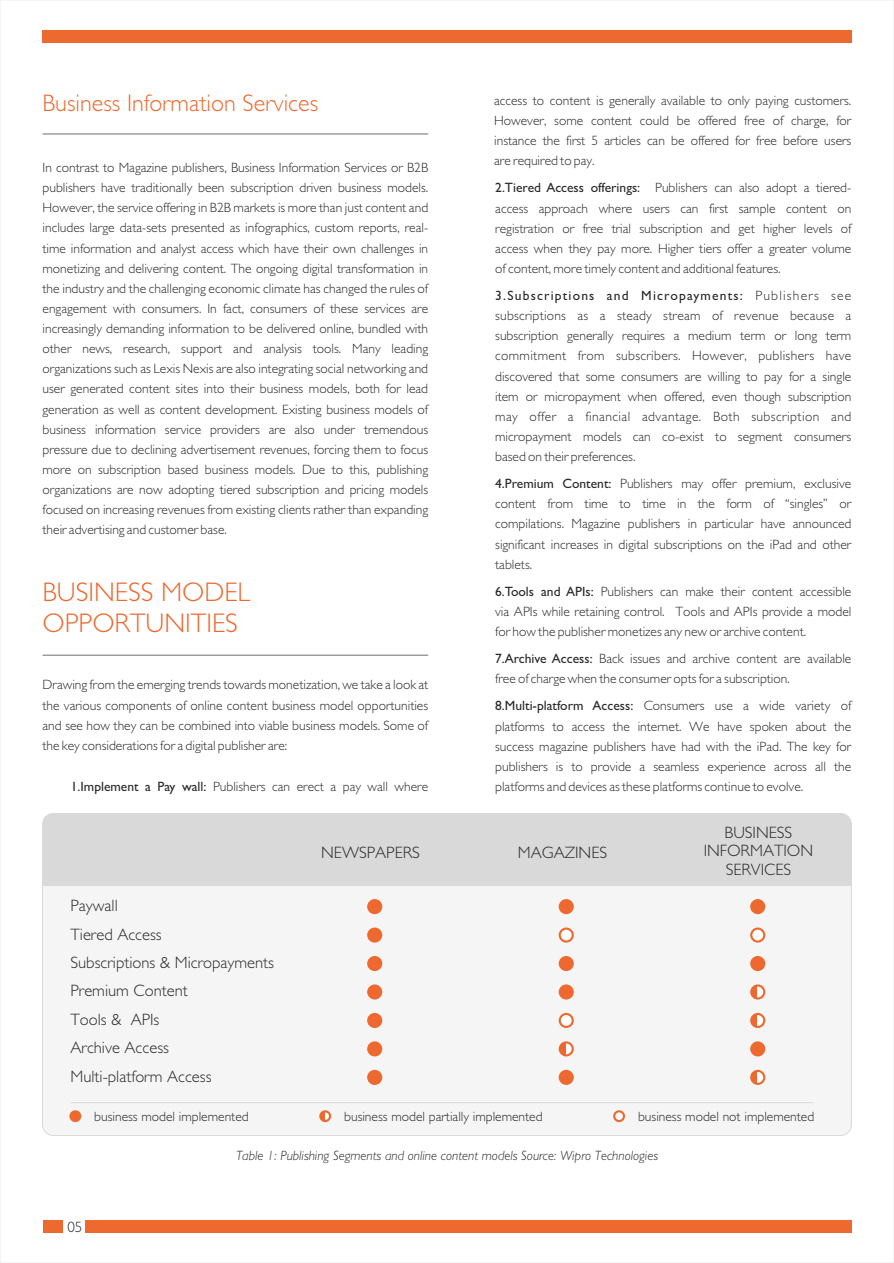
<style>
.page{position:relative;width:894px;height:1263px;background:#fff}
.page>*{position:absolute;margin:0;border:0;box-sizing:border-box;transform-origin:0 0}
.t1{font:300 27px/30.9px "Gill Sans";color:#ed6930}
.t2{font:300 24px "Gill Sans";color:#ed6930}
.t3{font:300 16.5px/28.3px "Gill Sans";color:#2b2929}
.t4{font:300 15px "Gill Sans";color:#2b2929}
.t5{font:300 13.5px/20.1px "Gill Sans";color:#2b2929;text-align:justify}
.t6{font:italic 300 13.5px "Gill Sans";color:#2b2929}
.s1{font-weight:400}
</style>
<div class="page">
<hr style="left:43px;top:133px;width:385px;height:2px;background:#9e9e9e">
<hr style="left:43px;top:654px;width:385px;height:2px;background:#9e9e9e">
<div style="left:43px;top:813px;width:808px;height:322px;background:#f5f5f5;border-radius:11px"></div>
<div style="left:43px;top:813px;width:808px;height:72px;background:#d9d9d9"></div>
<div style="left:367px;top:899px;width:15px;height:15px;background:#ed6930;border:2px solid #ed6930;border-radius:50%"></div>
<div style="left:558px;top:899px;width:15px;height:15px;background:#ed6930;border:2px solid #ed6930;border-radius:50%"></div>
<div style="left:750px;top:899px;width:15px;height:15px;background:#ed6930;border:2px solid #ed6930;border-radius:50%"></div>
<div style="left:367px;top:927px;width:15px;height:15px;background:#ed6930;border:2px solid #ed6930;border-radius:50%"></div>
<div style="left:367px;top:956px;width:15px;height:15px;background:#ed6930;border:2px solid #ed6930;border-radius:50%"></div>
<div style="left:558px;top:956px;width:15px;height:15px;background:#ed6930;border:2px solid #ed6930;border-radius:50%"></div>
<div style="left:750px;top:956px;width:15px;height:15px;background:#ed6930;border:2px solid #ed6930;border-radius:50%"></div>
<div style="left:367px;top:984px;width:15px;height:15px;background:#ed6930;border:2px solid #ed6930;border-radius:50%"></div>
<div style="left:558px;top:984px;width:15px;height:15px;background:#ed6930;border:2px solid #ed6930;border-radius:50%"></div>
<div style="left:367px;top:1013px;width:15px;height:15px;background:#ed6930;border:2px solid #ed6930;border-radius:50%"></div>
<div style="left:367px;top:1041px;width:15px;height:15px;background:#ed6930;border:2px solid #ed6930;border-radius:50%"></div>
<div style="left:750px;top:1041px;width:15px;height:15px;background:#ed6930;border:2px solid #ed6930;border-radius:50%"></div>
<div style="left:367px;top:1069px;width:15px;height:16px;background:#ed6930;border:2px solid #ed6930;border-radius:50%"></div>
<div style="left:558px;top:1069px;width:15px;height:16px;background:#ed6930;border:2px solid #ed6930;border-radius:50%"></div>
<svg style="left:558px;top:927px;width:15px;height:15px"></svg>
<div style="left:750px;top:927px;width:15px;height:15px;background:#fff;border:2px solid #ed6930;border-radius:50%"></div>
<div style="left:558px;top:1013px;width:15px;height:15px;background:#fff;border:2px solid #ed6930;border-radius:50%"></div>
<div style="left:559px;top:1042px;width:13px;height:13px;background:#ed6930;border-radius:50%"></div>
<div style="left:566px;top:1042px;width:6px;height:13px;background:#fff"></div>
<div style="left:558px;top:1041px;width:15px;height:15px;border:2px solid #ed6930;border-radius:50%"></div>
<div style="left:751px;top:1071px;width:13px;height:12px;background:#ed6930;border-radius:50%"></div>
<div style="left:757px;top:1071px;width:7px;height:12px;background:#fff"></div>
<div style="left:750px;top:1069px;width:15px;height:16px;border:2px solid #ed6930;border-radius:50%"></div>
<div style="left:751px;top:1014px;width:13px;height:13px;background:#ed6930;border-radius:50%"></div>
<div style="left:757px;top:1014px;width:7px;height:13px;background:#fff"></div>
<div style="left:750px;top:1013px;width:15px;height:15px;border:2px solid #ed6930;border-radius:50%"></div>
<div style="left:751px;top:985px;width:13px;height:13px;background:#ed6930;border-radius:50%"></div>
<div style="left:757px;top:985px;width:7px;height:13px;background:#fff"></div>
<div style="left:750px;top:984px;width:15px;height:15px;border:2px solid #ed6930;border-radius:50%"></div>
<hr style="left:70px;top:1102px;width:743px;height:1px;background:#d9d9d9">
<div style="left:69px;top:1110px;width:12px;height:12px;background:#ed6930;border:2px solid #ed6930;border-radius:50%"></div>
<div style="left:320px;top:1111px;width:10px;height:10px;background:#ed6930;border-radius:50%"></div>
<div style="left:325px;top:1111px;width:5px;height:10px;background:#fff"></div>
<div style="left:319px;top:1110px;width:12px;height:12px;border:2px solid #ed6930;border-radius:50%"></div>
<div style="left:613px;top:1110px;width:11px;height:12px;background:#fff;border:2px solid #ed6930;border-radius:50%"></div>
<div style="left:42px;top:30px;width:809px;height:13px;background:#ed6930"></div>
<div style="left:42px;top:1220px;width:809px;height:13px;background:#ed6930"></div>
<div style="left:64px;top:1216px;width:21px;height:21px;background:#fff"></div>
<h2 class="t2" style="left:43px;top:95px;width:277px">Business Information Services</h2>
<p class="t5" style="left:42px;top:159px;width:387px">In contrast to Magazine publishers, Business Information Services or B2B publishers have traditionally been subscription driven business models.<br>However, the service offering in B2B markets is more than just content and includes large data-sets presented as infographics, custom reports, real&shy;time information and analyst access which have their own challenges in monetizing and delivering content. The ongoing digital transformation in the industry and the challenging economic climate has changed the rules of engagement with consumers. In fact, consumers of these services are increasingly demanding information to be delivered online, bundled with other news, research, support and analysis tools. Many leading organizations such as Lexis Nexis are also integrating social networking and user generated content sites into their business models, both for lead generation as well as content development. Existing business models of business information service providers are also under tremendous pressure due to declining advertisement revenues, forcing them to focus more on subscription based business models. Due to this, publishing organizations are now adopting tiered subscription and pricing models focused on increasing revenues from existing clients rather than expanding their advertising and customer base.</p>
<h1 class="t1" style="left:43px;top:579px;width:209px">BUSINESS MODEL<br>OPPORTUNITIES</h1>
<p class="t5" style="left:43px;top:676px;width:387px">Drawing from the emerging trends towards monetization, we take a look at the various components of online content business model opportunities and see how they can be combined into viable business models. Some of the key considerations for a digital publisher are:</p>
<p class="t5" style="left:71px;top:777px;width:359px"><span class="s1">1.Implement a Pay wall:</span> Publishers can erect a pay wall where</p>
<p class="t5" style="left:494px;top:92px;width:358px">access to content is generally available to only paying customers.</p>
<p class="t5" style="left:494px;top:112px;width:358px">However, some content could be offered free of charge, for instance the first 5 articles can be offered for free before users are required to pay.</p>
<p class="t5" style="left:495px;top:179px;width:357px"><span class="s1">2.Tiered Access offerings:</span> Publishers can also adopt a tiered&shy;access approach where users can first sample content on registration or free trial subscription and get higher levels of access when they pay more. Higher tiers offer a greater volume of content, more timely content and additional features.</p>
<p class="t5" style="left:495px;top:287px;width:357px"><span class="s1">3.Subscriptions and Micropayments:</span> Publishers see subscriptions as a steady stream of revenue because a subscription generally requires a medium term or long term commitment from subscribers. However, publishers have discovered that some consumers are willing to pay for a single item or micropayment when offered, even though subscription may offer a financial advantage. Both subscription and micropayment models can co-exist to segment consumers based on their preferences.</p>
<p class="t5" style="left:495px;top:475px;width:357px"><span class="s1">4.Premium Content:</span> Publishers may offer premium, exclusive content from time to time in the form of “singles” or compilations. Magazine publishers in particular have announced significant increases in digital subscriptions on the iPad and other tablets.</p>
<p class="t5" style="left:495px;top:583px;width:357px"><span class="s1">6.Tools and APIs:</span> Publishers can make their content accessible via APIs while retaining control. Tools and APIs provide a model for how the publisher monetizes any new or archive content.</p>
<p class="t5" style="left:495px;top:650px;width:357px"><span class="s1">7.Archive Access:</span> Back issues and archive content are available free of charge when the consumer opts for a subscription.</p>
<p class="t5" style="left:495px;top:697px;width:357px"><span class="s1">8.Multi-platform Access:</span> Consumers use a wide variety of platforms to access the internet. We have spoken about the success magazine publishers have had with the iPad. The key for publishers is to provide a seamless experience across all the platforms and devices as these platforms continue to evolve.</p>
<p class="t3" style="left:70px;top:893px;width:205px">Paywall<br>Tiered Access<br>Subscriptions &amp; Micropayments<br>Premium Content<br>Tools &amp; APIs<br>Archive Access<br>Multi-platform Access</p>
<p class="t3" style="left:321px;top:840px;width:100px">NEWSPAPERS</p>
<p class="t3" style="left:517px;top:840px;width:91px">MAGAZINES</p>
<p class="t3" style="left:703px;top:824px;width:111px;line-height:18.9px;text-align:center">BUSINESS<br>INFORMATION<br>SERVICES</p>
<p class="t5" style="left:94px;top:1107px;width:156px">business model implemented</p>
<p class="t5" style="left:344px;top:1107px;width:200px">business model partially implemented</p>
<p class="t5" style="left:637px;top:1107px;width:178px">business model not implemented</p>
<p class="t6" style="left:236px;top:1150px;width:423px">Table 1: Publishing Segments and online content models Source: Wipro Technologies</p>
<p class="t4" style="left:67px;top:1221px;width:16px">05</p>
</div>
